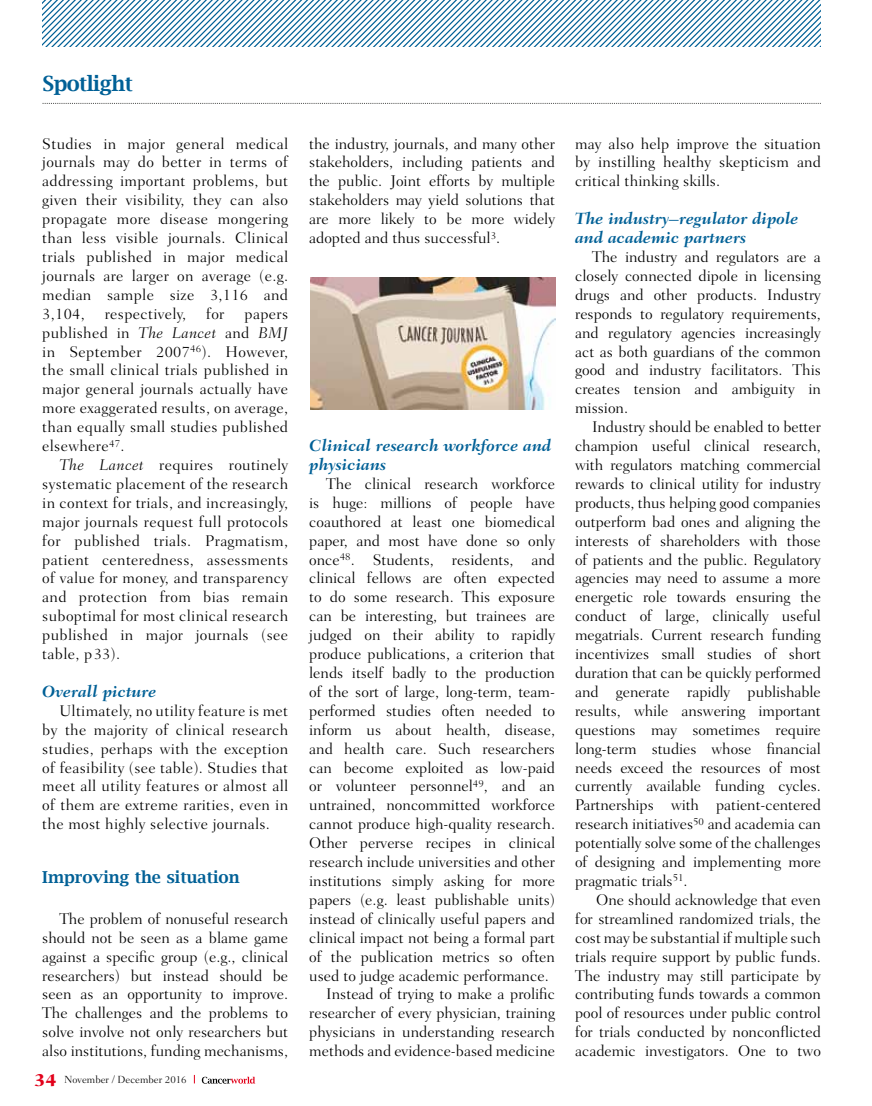
<style>
.page{position:relative;width:872px;height:1106px;background:#fff}
.page>*{position:absolute;margin:0;border:0;box-sizing:border-box;transform-origin:0 0}
.t1{font:600 21px "Lucida Bright";letter-spacing:-.025em;color:#006096}
.t2{font:italic 700 16.5px/18.9px "Fairfield LH";color:#006096}
.t3{font:600 16.5px "Lucida Bright";color:#006096}
.t4{font:300 15.75px/18.9px "Fairfield LH";color:#000;text-align:justify}
.t5{font:300 15.75px "Fairfield LH";letter-spacing:.02em;color:#000}
.t6{font:300 10.5px "Fairfield LH";color:#000}
.s1{font-style:italic}
.s2{font-weight:800;font-size:18px;color:#e2001a}
</style>
<div class="page">
<svg style="left:202px;top:1076px;width:53px;height:7px"></svg>
<img style="left:310px;top:277px;width:245px;height:132px">
<svg style="left:43px;top:103px;width:778px;height:1px"></svg>
<svg style="left:43px;top:0;width:778px;height:47px"></svg>
<h1 class="t1" style="left:43px;top:71px;width:92px">Spotlight</h1>
<p class="t4" style="left:42px;top:134px;width:247px">Studies in major general medical journals may do better in terms of addressing important problems, but given their visibility, they can also propagate more disease mongering than less visible journals. Clinical trials published in major medical journals are larger on average (e.g. median sample size 3,116 and 3,104,</p>
<p class="t5" style="left:105px;top:304px;width:83px">respectively,</p>
<p class="t4" style="left:206px;top:304px;width:20px">for</p>
<p class="t4" style="left:42px;top:304px;width:247px;text-indent:202px">papers published in <span class="s1">The Lancet</span> and <span class="s1">BMJ </span>in September 2007<sup>46</sup>). However, the small clinical trials published in major general journals actually have more exaggerated results, on average, than equally small studies published elsewhere<sup>47</sup>.</p>
<p class="t4" style="left:42px;top:455px;width:247px;text-indent:17px"><span class="s1">The Lancet</span> requires routinely systematic placement of the research in context for trials, and increasingly, major journals request full protocols for published trials. Pragmatism, patient centeredness, assessments of value for money, and transparency and protection from bias remain suboptimal for most clinical research published in major journals (see table, p33).</p>
<p class="t2" style="left:42px;top:682px;width:116px">Overall picture</p>
<p class="t4" style="left:42px;top:701px;width:247px;text-indent:17px">Ultimately, no utility feature is met by the majority of clinical research studies, perhaps with the exception of feasibility (see table). Studies that meet all utility features or almost all of them are extreme rarities, even in the most highly selective journals.</p>
<p class="t3" style="left:42px;top:867px;width:199px">Improving the situation</p>
<p class="t4" style="left:42px;top:909px;width:247px;text-indent:17px">The problem of nonuseful research should not be seen as a blame game against a specific group (e.g., clinical researchers) but instead should be seen as an opportunity to improve.<br>The challenges and the problems to solve involve not only researchers but also institutions, funding mechanisms,</p>
<p class="t6" style="left:34px;top:1073px;width:154px"><span class="s2">34</span> November / December 2016</p>
<p class="t4" style="left:309px;top:134px;width:247px">the industry, journals, and many other stakeholders, including patients and the public. Joint efforts by multiple stakeholders may yield solutions that are more likely to be more widely adopted and thus successful<sup>3</sup>.</p>
<p class="t2" style="left:309px;top:436px;width:243px">Clinical research workforce and physicians</p>
<p class="t4" style="left:326px;top:474px;width:230px">The clinical research workforce</p>
<p class="t4" style="left:309px;top:493px;width:247px">is huge: millions of people have</p>
<p class="t4" style="left:309px;top:512px;width:247px">coauthored at least one biomedical</p>
<p class="t4" style="left:309px;top:531px;width:247px">paper, and most have done so only</p>
<p class="t4" style="left:309px;top:550px;width:247px">once<sup>48</sup>. Students, residents, and</p>
<p class="t4" style="left:309px;top:569px;width:247px">clinical fellows are often expected</p>
<p class="t4" style="left:309px;top:588px;width:247px">to do some research. This exposure</p>
<p class="t4" style="left:309px;top:606px;width:247px">can be interesting, but trainees are</p>
<p class="t4" style="left:309px;top:625px;width:247px">judged on their ability to rapidly</p>
<p class="t4" style="left:309px;top:644px;width:247px">produce publications, a criterion that</p>
<p class="t4" style="left:309px;top:663px;width:247px">lends itself badly to the production</p>
<p class="t4" style="left:309px;top:682px;width:247px">of the sort of large, long-term, team-</p>
<p class="t4" style="left:309px;top:701px;width:247px">performed studies often needed to</p>
<p class="t4" style="left:309px;top:720px;width:247px">inform us about health, disease,</p>
<p class="t4" style="left:309px;top:739px;width:247px">and health care. Such researchers</p>
<p class="t4" style="left:309px;top:758px;width:247px">can become exploited as low-paid</p>
<p class="t4" style="left:309px;top:777px;width:247px">or volunteer personnel<sup>49</sup>, and an</p>
<p class="t4" style="left:309px;top:795px;width:247px">untrained, noncommitted workforce</p>
<p class="t4" style="left:309px;top:814px;width:247px">cannot produce high-quality research.</p>
<p class="t4" style="left:309px;top:833px;width:247px">Other perverse recipes in clinical</p>
<p class="t4" style="left:309px;top:852px;width:247px">research include universities and other</p>
<p class="t4" style="left:309px;top:871px;width:247px">institutions simply asking for more</p>
<p class="t4" style="left:309px;top:890px;width:247px">papers (e.g. least publishable units)</p>
<p class="t4" style="left:309px;top:909px;width:247px">instead of clinically useful papers and</p>
<p class="t4" style="left:309px;top:928px;width:247px">clinical impact not being a formal part</p>
<p class="t4" style="left:309px;top:947px;width:247px">of the publication metrics so often</p>
<p class="t4" style="left:309px;top:966px;width:241px">used to judge academic performance.</p>
<p class="t4" style="left:326px;top:984px;width:230px">Instead of trying to make a prolific</p>
<p class="t4" style="left:309px;top:1003px;width:247px">researcher of every physician, training</p>
<p class="t4" style="left:309px;top:1022px;width:247px">physicians in understanding research</p>
<p class="t4" style="left:309px;top:1041px;width:247px">methods and evidence-based medicine</p>
<p class="t4" style="left:575px;top:134px;width:247px">may also help improve the situation by instilling healthy skepticism and critical thinking skills.</p>
<p class="t2" style="left:575px;top:209px;width:225px">The industry–regulator dipole and academic partners</p>
<p class="t4" style="left:575px;top:247px;width:247px;text-indent:17px">The industry and regulators are a closely connected dipole in licensing drugs and other products. Industry responds to regulatory requirements, and regulatory agencies increasingly act as both guardians of the common good and industry facilitators. This creates tension and ambiguity in mission.</p>
<p class="t4" style="left:575px;top:417px;width:247px;text-indent:17px">Industry should be enabled to better champion useful clinical research, with regulators matching commercial rewards to clinical utility for industry products, thus helping good companies outperform bad ones and aligning the interests of shareholders with those of patients and the public. Regulatory agencies may need to assume a more energetic role towards ensuring the conduct of large, clinically useful megatrials. Current research funding incentivizes small studies of short duration that can be quickly performed and generate rapidly publishable results, while answering important questions may sometimes require long-term studies whose financial needs exceed the resources of most currently available funding cycles.<br>Partnerships with patient-centered research initiatives<sup>50</sup> and academia can potentially solve some of the challenges of designing and implementing more pragmatic trials<sup>51</sup>.</p>
<p class="t4" style="left:575px;top:890px;width:247px;text-indent:21px">One should acknowledge that even for streamlined randomized trials, the cost may be substantial if multiple such trials require support by public funds.<br>The industry may still participate by contributing funds towards a common pool of resources under public control for trials conducted by nonconflicted academic investigators. One to two</p>
</div>
